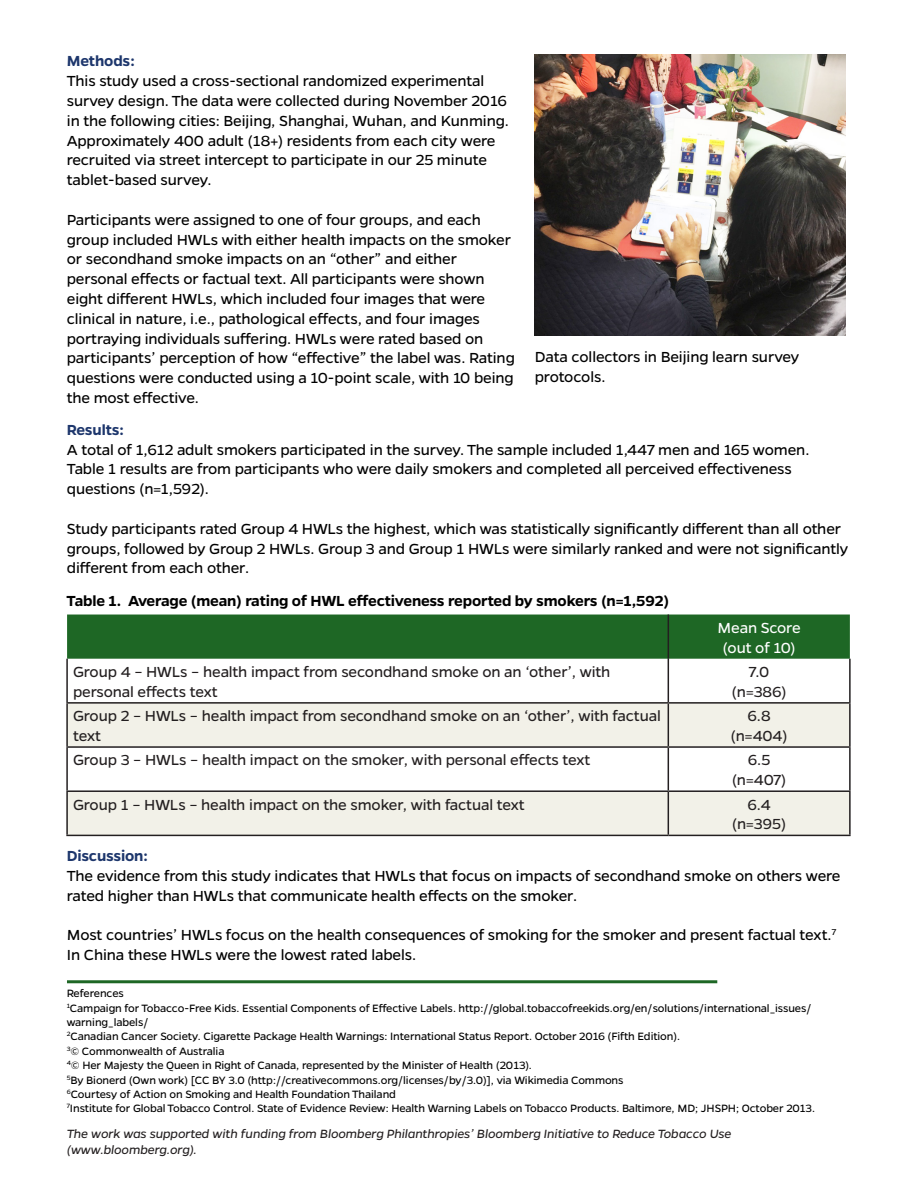
<style>
.page{position:relative;width:918px;height:1188px;background:#fff}
.page>*{position:absolute;margin:0;border:0;box-sizing:border-box;transform-origin:0 0}
.t1{font:16.5px/19.8px "Gentona";letter-spacing:-.01em;color:#000}
.t2{font:16.5px/19.8px "Gentona";letter-spacing:-.01em;color:#231f20}
.t3{font:600 16.5px "Gentona";letter-spacing:-.01em;color:#000}
.t4{font:600 16.5px "Gentona";letter-spacing:-.01em;color:#1d366c}
.t5{font:16.5px "Gentona";letter-spacing:-.01em;color:#fff}
.t6{font:italic 13.5px "Gentona";letter-spacing:-.01em;color:#231f20}
.t7{font:12px/14.4px "Gentona";letter-spacing:-.01em;color:#000}
</style>
<div class="page">
<div style="left:67px;top:615px;width:783px;height:44px;background:#1e6725"></div>
<svg style="left:68px;top:704px;width:781px;height:131px;fill:#f2f1e8"></svg>
<hr style="left:668px;top:615px;width:1px;height:44px;background:#231f20">
<hr style="left:66px;top:659px;width:2px;height:43px;background:#231f20">
<hr style="left:668px;top:659px;width:1px;height:43px;background:#231f20">
<hr style="left:849px;top:659px;width:2px;height:43px;background:#231f20">
<hr style="left:66px;top:702px;width:602px;height:2px;background:#231f20">
<hr style="left:66px;top:704px;width:2px;height:42px;background:#231f20">
<hr style="left:668px;top:702px;width:183px;height:2px;background:#231f20">
<hr style="left:668px;top:704px;width:1px;height:42px;background:#231f20">
<hr style="left:849px;top:704px;width:2px;height:42px;background:#231f20">
<hr style="left:66px;top:746px;width:602px;height:2px;background:#231f20">
<hr style="left:66px;top:748px;width:2px;height:42px;background:#231f20">
<hr style="left:668px;top:746px;width:183px;height:2px;background:#231f20">
<hr style="left:668px;top:748px;width:1px;height:42px;background:#231f20">
<hr style="left:849px;top:748px;width:2px;height:42px;background:#231f20">
<hr style="left:66px;top:790px;width:602px;height:2px;background:#231f20">
<hr style="left:66px;top:792px;width:2px;height:43px;background:#231f20">
<hr style="left:668px;top:790px;width:183px;height:2px;background:#231f20">
<hr style="left:668px;top:792px;width:1px;height:43px;background:#231f20">
<hr style="left:849px;top:792px;width:2px;height:43px;background:#231f20">
<hr style="left:66px;top:835px;width:602px;height:1px;background:#231f20">
<hr style="left:668px;top:835px;width:183px;height:1px;background:#231f20">
<hr style="left:67px;top:980px;width:650px;height:3px;background:#1e6725">
<img style="left:535px;top:54px;width:311px;height:282px">
<p class="t4" style="left:67px;top:52px;width:69px">Methods:</p>
<p class="t1" style="left:67px;top:71px;width:444px">This study used a cross-sectional randomized experimental survey design. The data were collected during November 2016 in the following cities: Beijing, Shanghai, Wuhan, and Kunming.<br>Approximately 400 adult (18+) residents from each city were recruited via street intercept to participate in our 25 minute tablet-based survey.</p>
<p class="t1" style="left:67px;top:210px;width:449px">Participants were assigned to one of four groups, and each group included HWLs with either health impacts on the smoker or secondhand smoke impacts on an “other” and either personal effects or factual text. All participants were shown eight different HWLs, which included four images that were clinical in nature, i.e., pathological effects, and four images portraying individuals suffering. HWLs were rated based on participants’ perception of how “effective” the label was. Rating questions were conducted using a 10-point scale, with 10 being the most effective.</p>
<p class="t4" style="left:67px;top:420px;width:59px">Results:</p>
<p class="t1" style="left:67px;top:439px;width:744px">A total of 1,612 adult smokers participated in the survey. The sample included 1,447 men and 165 women.<br>Table 1 results are from participants who were daily smokers and completed all perceived effectiveness questions (n=1,592).</p>
<p class="t1" style="left:67px;top:519px;width:783px">Study participants rated Group 4 HWLs the highest, which was statistically significantly different than all other groups, followed by Group 2 HWLs. Group 3 and Group 1 HWLs were similarly ranked and were not significantly different from each other.</p>
<p class="t1" style="left:535px;top:347px;width:266px">Data collectors in Beijing learn survey protocols.</p>
<p class="t3" style="left:66px;top:592px;width:604px">Table 1. Average (mean) rating of HWL effectiveness reported by smokers (n=1,592)</p>
<p class="t5" style="left:718px;top:618px;width:85px">Mean Score</p>
<p class="t5" style="left:722px;top:638px;width:75px">(out of 10)</p>
<p class="t2" style="left:73px;top:662px;width:539px">Group 4 – HWLs – health impact from secondhand smoke on an ‘other’, with personal effects text</p>
<p class="t2" style="left:749px;top:662px;width:22px">7.0</p>
<p class="t2" style="left:732px;top:682px;width:56px">(n=386)</p>
<p class="t2" style="left:73px;top:706px;width:589px">Group 2 – HWLs – health impact from secondhand smoke on an ‘other’, with factual text</p>
<p class="t2" style="left:748px;top:706px;width:25px">6.8</p>
<p class="t2" style="left:731px;top:726px;width:58px">(n=404)</p>
<p class="t2" style="left:73px;top:750px;width:519px">Group 3 – HWLs – health impact on the smoker, with personal effects text</p>
<p class="t2" style="left:748px;top:750px;width:24px">6.5</p>
<p class="t2" style="left:732px;top:770px;width:56px">(n=407)</p>
<p class="t2" style="left:73px;top:794px;width:453px">Group 1 – HWLs – health impact on the smoker, with factual text</p>
<p class="t2" style="left:747px;top:794px;width:25px">6.4</p>
<p class="t2" style="left:732px;top:814px;width:56px">(n=395)</p>
<p class="t4" style="left:67px;top:846px;width:83px">Discussion:</p>
<p class="t1" style="left:67px;top:866px;width:775px">The evidence from this study indicates that HWLs that focus on impacts of secondhand smoke on others were rated higher than HWLs that communicate health effects on the smoker.</p>
<p class="t1" style="left:67px;top:925px;width:771px">Most countries’ HWLs focus on the health consequences of smoking for the smoker and present factual text.<sup>7<br></sup>In China these HWLs were the lowest rated labels.</p>
<p class="t7" style="left:67px;top:986px;width:59px">References</p>
<p class="t7" style="left:67px;top:1001px;width:746px"><sup>1</sup>Campaign for Tobacco-Free Kids. Essential Components of Effective Labels. http://global.tobaccofreekids.org/en/solutions/international_issues/ warning_labels/</p>
<p class="t7" style="left:67px;top:1029px;width:615px"><sup>2</sup>Canadian Cancer Society. Cigarette Package Health Warnings: International Status Report. October 2016 (Fifth Edition).</p>
<p class="t7" style="left:67px;top:1044px;width:159px"><sup>3</sup>© Commonwealth of Australia</p>
<p class="t7" style="left:67px;top:1058px;width:467px"><sup>4</sup>© Her Majesty the Queen in Right of Canada, represented by the Minister of Health (2013).</p>
<p class="t7" style="left:67px;top:1073px;width:558px"><sup>5</sup>By Bionerd (Own work) [CC BY 3.0 (http://creativecommons.org/licenses/by/3.0)], via Wikimedia Commons</p>
<p class="t7" style="left:67px;top:1087px;width:331px"><sup>6</sup>Courtesy of Action on Smoking and Health Foundation Thailand</p>
<p class="t7" style="left:67px;top:1101px;width:750px"><sup>7</sup>Institute for Global Tobacco Control. State of Evidence Review: Health Warning Labels on Tobacco Products. Baltimore, MD; JHSPH; October 2013.</p>
<p class="t6" style="left:67px;top:1126px;width:666px">The work was supported with funding from Bloomberg Philanthropies’ Bloomberg Initiative to Reduce Tobacco Use</p>
<p class="t6" style="left:67px;top:1142px;width:131px">(www.bloomberg.org).</p>
</div>
